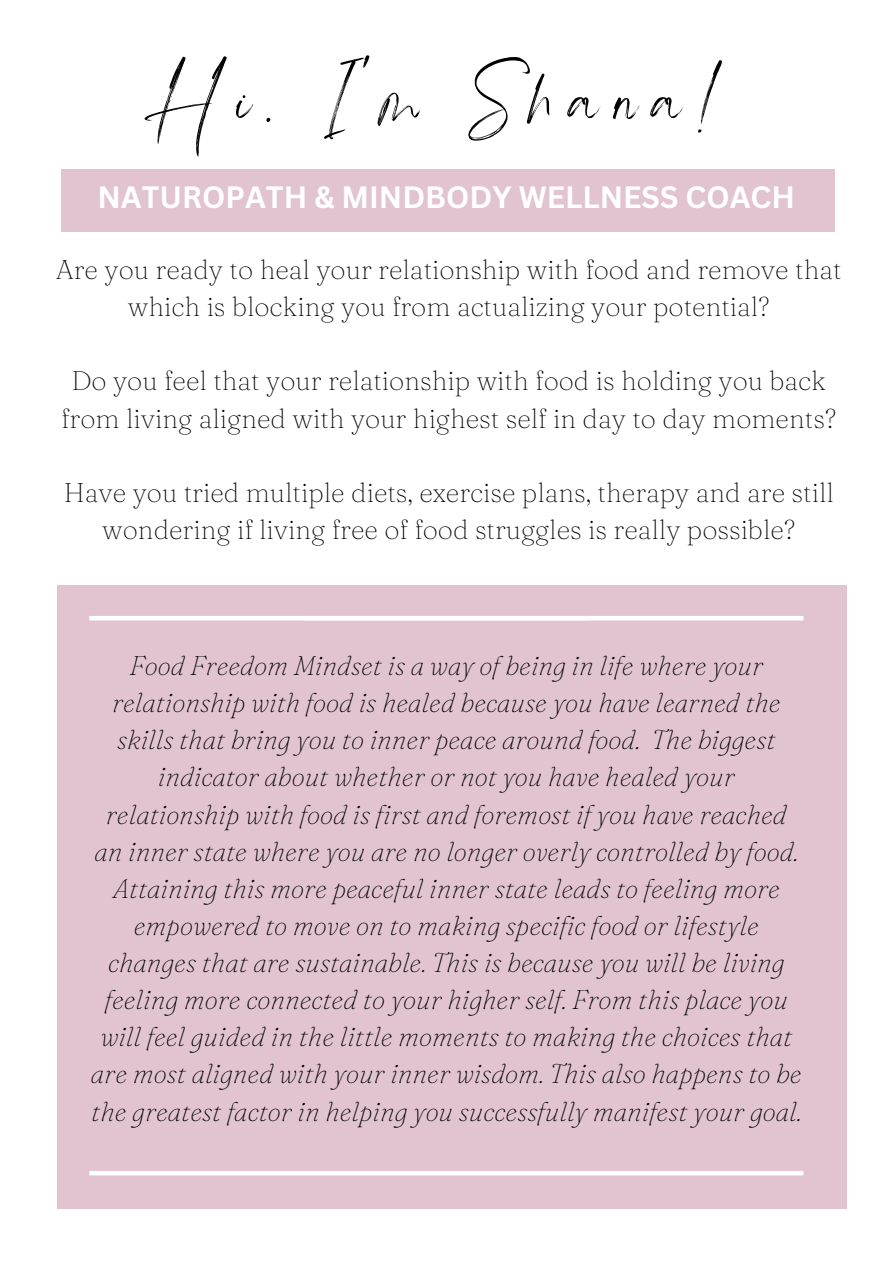
<style>
.page{position:relative;width:893px;height:1264px;background:#fff}
.page>*{position:absolute;margin:0;border:0;box-sizing:border-box;transform-origin:0 0}
.t1{font:86.85px "Angella White";letter-spacing:.175em;color:#000}
.t2{font:700 30px "Canva Sans";color:#fff}
.t3{font:italic 100 27px/37px "Fraunces 9 pt";color:#000;text-align:center}
.t4{font:100 27px/37px "Fraunces 9 pt";color:#000;text-align:center}
</style>
<div class="page">
<div style="left:61px;top:169px;width:773px;height:62px;background:#e2c4d0"></div>
<div style="left:57px;top:585px;width:789px;height:623px;background:#e2c4d0"></div>
<hr style="left:89px;top:616px;width:714px;height:4px;background:#fff">
<div style="left:89px;top:1170px;width:714px;height:5px;background:#fff"></div>
<h1 class="t1" style="left:141px;top:46px;width:582px">Hi. I'm Shana!</h1>
<p class="t2" style="left:97px;top:176px;width:699px">NATUROPATH &amp; MINDBODY WELLNESS COACH</p>
<p class="t4" style="left:56px;top:251px;width:787px">Are you ready to heal your relationship with food and remove that which is blocking you from actualizing your potential?</p>
<p class="t4" style="left:61px;top:362px;width:776px">Do you feel that your relationship with food is holding you back from living aligned with your highest self in day to day moments?</p>
<p class="t4" style="left:64px;top:473px;width:771px">Have you tried multiple diets, exercise plans, therapy and are still wondering if living free of food struggles is really possible?</p>
<p class="t3" style="left:91px;top:647px;width:712px">Food Freedom Mindset is a way of being in life where your relationship with food is healed because you have learned the skills that bring you to inner peace around food. The biggest indicator about whether or not you have healed your relationship with food is first and foremost if you have reached an inner state where you are no longer overly controlled by food.<br>Attaining this more peaceful inner state leads to feeling more empowered to move on to making specific food or lifestyle changes that are sustainable. This is because you will be living feeling more connected to your higher self. From this place you will feel guided in the little moments to making the choices that are most aligned with your inner wisdom. This also happens to be the greatest factor in helping you successfully manifest your goal.</p>
</div>
